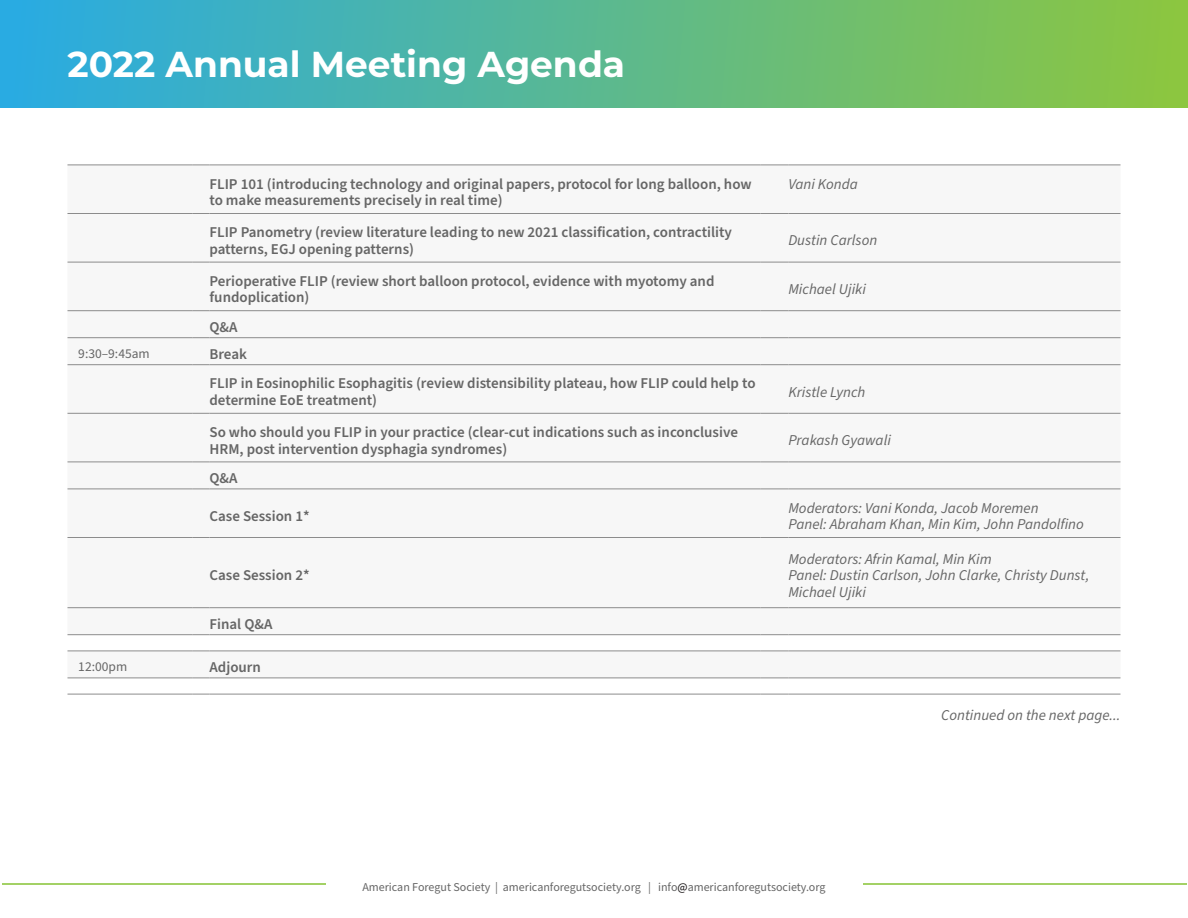
<style>
.page{position:relative;width:1188px;height:918px;background:#fff}
.page>*{position:absolute;margin:0;border:0;box-sizing:border-box;transform-origin:0 0}
.t1{font:700 36px "Montserrat";color:#fff}
.Body_Text_Copy{font:600 15px/16.5px "Source Sans Pro";color:#666}
.Body_Text_Copy-2{font:italic 15px/16.5px "Source Sans Pro";color:#666}
.Body_Text_Copy-3{font:13.5px "Source Sans Pro";color:#666}
.t2{font:12px "Source Sans Pro";color:#666}
.s1{color:#231f20}
</style>
<div class="page">
<hr style="left:2px;top:884px;width:324px;height:1px;background:#8cc63f">
<hr style="left:863px;top:884px;width:324px;height:1px;background:#8cc63f">
<div style="left:0;top:0;width:1188px;height:108px;background:linear-gradient(to right,#28abe4,#8dc63e)"></div>
<svg style="left:68px;top:261px;width:1052px;height:348px"></svg>
<svg style="left:68px;top:635px;width:1052px;height:59px"></svg>
<hr style="left:68px;top:651px;width:124px;height:1px;background:#8c8c8c">
<svg style="left:192px;top:651px;width:18px;height:1px"></svg>
<hr style="left:210px;top:651px;width:550px;height:1px;background:#8c8c8c">
<svg style="left:760px;top:651px;width:28px;height:1px"></svg>
<hr style="left:788px;top:651px;width:332px;height:1px;background:#8c8c8c">
<hr style="left:68px;top:694px;width:124px;height:1px;background:#8c8c8c">
<svg style="left:192px;top:694px;width:18px;height:1px"></svg>
<hr style="left:210px;top:694px;width:550px;height:1px;background:#8c8c8c">
<svg style="left:760px;top:694px;width:28px;height:1px"></svg>
<hr style="left:788px;top:694px;width:332px;height:1px;background:#8c8c8c">
<hr style="left:68px;top:165px;width:124px;height:1px;background:#8c8c8c">
<svg style="left:192px;top:165px;width:18px;height:1px"></svg>
<hr style="left:210px;top:165px;width:550px;height:1px;background:#8c8c8c">
<svg style="left:760px;top:165px;width:28px;height:1px"></svg>
<hr style="left:788px;top:165px;width:332px;height:1px;background:#8c8c8c">
<hr style="left:68px;top:213px;width:124px;height:1px;background:#8c8c8c">
<svg style="left:192px;top:213px;width:18px;height:1px"></svg>
<hr style="left:210px;top:213px;width:550px;height:1px;background:#8c8c8c">
<svg style="left:760px;top:213px;width:28px;height:1px"></svg>
<hr style="left:788px;top:213px;width:332px;height:1px;background:#8c8c8c">
<hr style="left:68px;top:262px;width:124px;height:1px;background:#8c8c8c">
<svg style="left:192px;top:262px;width:18px;height:1px"></svg>
<hr style="left:210px;top:262px;width:550px;height:1px;background:#8c8c8c">
<svg style="left:760px;top:262px;width:28px;height:1px"></svg>
<hr style="left:788px;top:262px;width:332px;height:1px;background:#8c8c8c">
<hr style="left:68px;top:310px;width:124px;height:1px;background:#8c8c8c">
<svg style="left:192px;top:310px;width:18px;height:1px"></svg>
<hr style="left:210px;top:310px;width:550px;height:1px;background:#8c8c8c">
<svg style="left:760px;top:310px;width:28px;height:1px"></svg>
<hr style="left:788px;top:310px;width:332px;height:1px;background:#8c8c8c">
<hr style="left:68px;top:337px;width:124px;height:1px;background:#8c8c8c">
<svg style="left:192px;top:337px;width:18px;height:1px"></svg>
<hr style="left:210px;top:337px;width:550px;height:1px;background:#8c8c8c">
<svg style="left:760px;top:337px;width:28px;height:1px"></svg>
<hr style="left:788px;top:337px;width:332px;height:1px;background:#8c8c8c">
<hr style="left:68px;top:364px;width:124px;height:1px;background:#8c8c8c">
<svg style="left:192px;top:364px;width:18px;height:1px"></svg>
<hr style="left:210px;top:364px;width:550px;height:1px;background:#8c8c8c">
<svg style="left:760px;top:364px;width:28px;height:1px"></svg>
<hr style="left:788px;top:364px;width:332px;height:1px;background:#8c8c8c">
<hr style="left:68px;top:413px;width:124px;height:1px;background:#8c8c8c">
<svg style="left:192px;top:413px;width:18px;height:1px"></svg>
<hr style="left:210px;top:413px;width:550px;height:1px;background:#8c8c8c">
<svg style="left:760px;top:413px;width:28px;height:1px"></svg>
<hr style="left:788px;top:413px;width:332px;height:1px;background:#8c8c8c">
<hr style="left:68px;top:462px;width:124px;height:1px;background:#8c8c8c">
<svg style="left:192px;top:462px;width:18px;height:1px"></svg>
<hr style="left:210px;top:462px;width:550px;height:1px;background:#8c8c8c">
<svg style="left:760px;top:462px;width:28px;height:1px"></svg>
<hr style="left:788px;top:462px;width:332px;height:1px;background:#8c8c8c">
<hr style="left:68px;top:489px;width:124px;height:1px;background:#8c8c8c">
<svg style="left:192px;top:489px;width:18px;height:1px"></svg>
<hr style="left:210px;top:489px;width:550px;height:1px;background:#8c8c8c">
<svg style="left:760px;top:489px;width:28px;height:1px"></svg>
<hr style="left:788px;top:489px;width:332px;height:1px;background:#8c8c8c">
<hr style="left:68px;top:537px;width:124px;height:1px;background:#8c8c8c">
<svg style="left:192px;top:537px;width:18px;height:1px"></svg>
<hr style="left:210px;top:537px;width:550px;height:1px;background:#8c8c8c">
<svg style="left:760px;top:537px;width:28px;height:1px"></svg>
<hr style="left:788px;top:537px;width:332px;height:1px;background:#8c8c8c">
<hr style="left:68px;top:607px;width:124px;height:1px;background:#8c8c8c">
<svg style="left:192px;top:607px;width:18px;height:1px"></svg>
<hr style="left:210px;top:607px;width:550px;height:1px;background:#8c8c8c">
<svg style="left:760px;top:607px;width:28px;height:1px"></svg>
<hr style="left:788px;top:607px;width:332px;height:1px;background:#8c8c8c">
<hr style="left:68px;top:634px;width:124px;height:1px;background:#8c8c8c">
<svg style="left:192px;top:634px;width:18px;height:1px"></svg>
<hr style="left:210px;top:634px;width:550px;height:1px;background:#8c8c8c">
<svg style="left:760px;top:634px;width:28px;height:1px"></svg>
<hr style="left:788px;top:634px;width:332px;height:1px;background:#8c8c8c">
<hr style="left:68px;top:678px;width:124px;height:1px;background:#8c8c8c">
<svg style="left:192px;top:678px;width:18px;height:1px"></svg>
<hr style="left:210px;top:678px;width:550px;height:1px;background:#8c8c8c">
<svg style="left:760px;top:678px;width:28px;height:1px"></svg>
<hr style="left:788px;top:678px;width:332px;height:1px;background:#8c8c8c">
<p class="t1" style="left:68px;top:38px;width:559px">2022 Annual Meeting Agenda</p>
<p class="Body_Text_Copy" style="left:210px;top:176px;width:544px">FLIP 101 (introducing technology and original papers, protocol for long balloon, how to make measurements precisely in real time)</p>
<p class="Body_Text_Copy-2" style="left:788px;top:176px;width:71px">Vani Konda</p>
<p class="Body_Text_Copy" style="left:210px;top:224px;width:524px">FLIP Panometry (review literature leading to new 2021 classification, contractility patterns, EGJ opening patterns)</p>
<p class="Body_Text_Copy-2" style="left:788px;top:233px;width:90px">Dustin Carlson</p>
<p class="Body_Text_Copy" style="left:210px;top:273px;width:507px">Perioperative FLIP (review short balloon protocol, evidence with myotomy and fundoplication)</p>
<p class="Body_Text_Copy-2" style="left:788px;top:281px;width:79px">Michael Ujiki</p>
<p class="Body_Text_Copy" style="left:210px;top:319px;width:30px">Q&amp;A</p>
<p class="Body_Text_Copy-3" style="left:78px;top:345px;width:73px">9:30–9:45am</p>
<p class="Body_Text_Copy" style="left:210px;top:346px;width:39px">Break</p>
<p class="Body_Text_Copy" style="left:210px;top:376px;width:548px">FLIP in Eosinophilic Esophagitis (review distensibility plateau, how FLIP could help to determine EoE treatment)</p>
<p class="Body_Text_Copy-2" style="left:788px;top:384px;width:79px">Kristle Lynch</p>
<p class="Body_Text_Copy" style="left:210px;top:424px;width:530px">So who should you FLIP in your practice (clear-cut indications such as inconclusive<br>HRM, post intervention dysphagia syndromes)</p>
<p class="Body_Text_Copy-2" style="left:788px;top:433px;width:104px">Prakash Gyawali</p>
<p class="Body_Text_Copy" style="left:210px;top:470px;width:30px">Q&amp;A</p>
<p class="Body_Text_Copy" style="left:210px;top:508px;width:102px">Case Session 1*</p>
<p class="Body_Text_Copy-2" style="left:788px;top:500px;width:252px">Moderators: Vani Konda, Jacob Moremen</p>
<p class="Body_Text_Copy-2" style="left:788px;top:516px;width:297px">Panel: Abraham Khan, Min Kim, John Pandolfino</p>
<p class="Body_Text_Copy" style="left:210px;top:568px;width:102px">Case Session 2*</p>
<p class="Body_Text_Copy" style="left:210px;top:616px;width:64px">Final Q&amp;A</p>
<p class="Body_Text_Copy-3" style="left:78px;top:658px;width:50px">12:00pm</p>
<p class="Body_Text_Copy" style="left:210px;top:659px;width:53px">Adjourn</p>
<p class="Body_Text_Copy-2" style="left:788px;top:551px;width:205px">Moderators: Afrin Kamal, Min Kim</p>
<p class="Body_Text_Copy-2" style="left:788px;top:568px;width:302px">Panel: Dustin Carlson, John Clarke, Christy Dunst,<br>Michael Ujiki</p>
<p class="Body_Text_Copy-2" style="left:941px;top:707px;width:181px">Continued on the next page...</p>
<p class="t2" style="left:362px;top:879px;width:465px">American Foregut Society | americanforegutsociety.org | info<span class="s1">@</span>americanforegutsociety.org</p>
</div>
